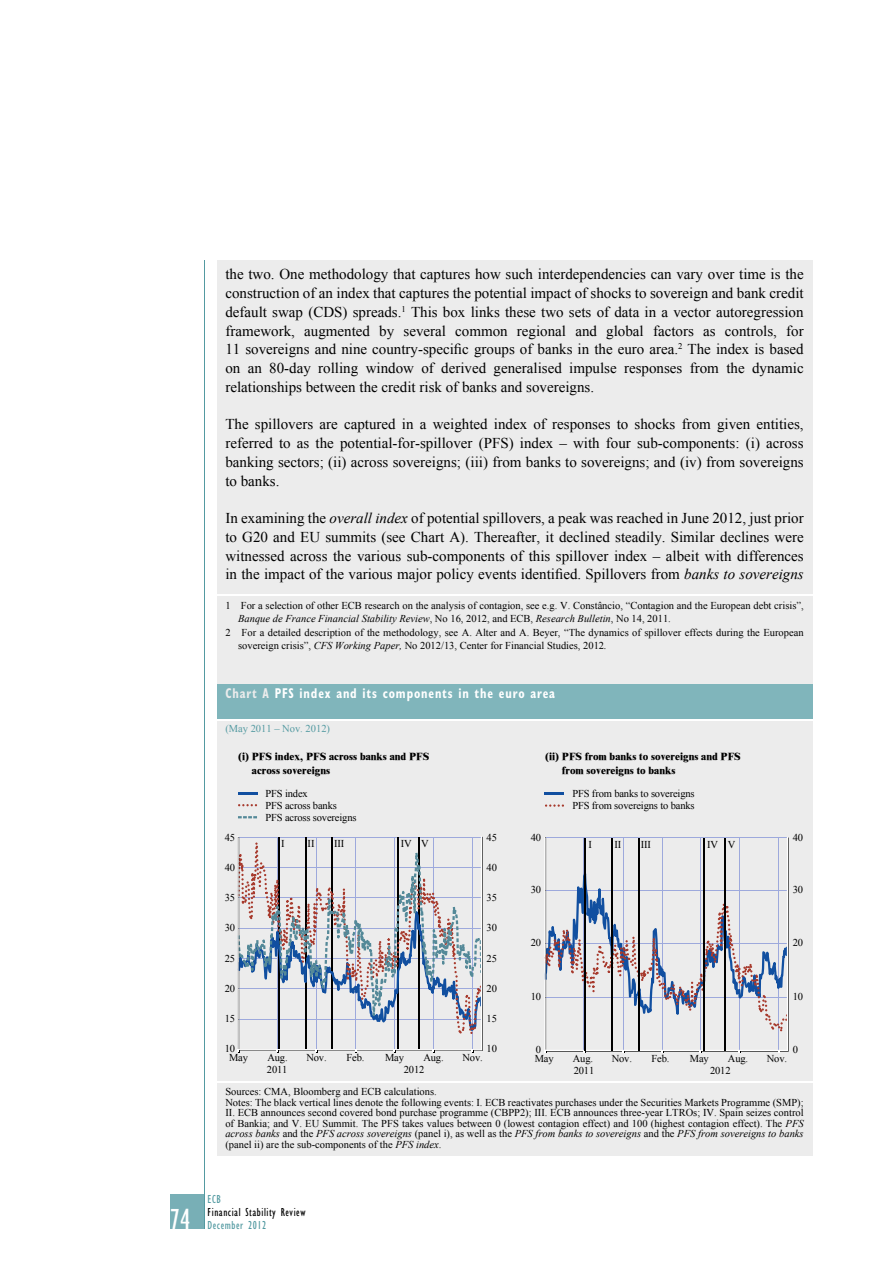
<style>
.page{position:relative;width:893px;height:1263px;background:#fff}
.page>*{position:absolute;margin:0;border:0;box-sizing:border-box;transform-origin:0 0}
.t1{font:condensed 30px "Gill Sans Myriad";color:#fff;scale:.95 1}
.t2{font:15px/18.8px "Times New Roman WGL";color:#000;text-align:justify}
.t3{font:700 condensed 14.25px "Gill Sans Myriad";letter-spacing:.07em;color:#fff;scale:.85 1}
.t4{font:condensed 12px "Gill Sans Myriad";letter-spacing:.05em;color:#000;scale:.95 1}
.t5{font:condensed 12px "Gill Sans Myriad";letter-spacing:.05em;color:#539aa1;scale:.95 1}
.t6{font:10.5px/10.5px "Times New Roman WGL";color:#000}
.t7{font:800 10.5px/13.5px "Times New Roman";color:#000}
.t8{font:italic 10.5px "Times New Roman WGL";color:#000}
.t9{font:10.5px "Times New Roman WGL";color:#539aa1}
.s1{font-style:italic}
.s2{font-style:normal}
.s3{color:#ececec}
</style>
<div class="page">
<div style="left:170px;top:1195px;width:34px;height:34px;background:#78afb6"></div>
<hr style="left:204px;top:261px;width:1px;height:968px;background:#539aa1">
<div style="left:217px;top:261px;width:595px;height:892px;background:#ececec"></div>
<hr style="left:217px;top:594px;width:595px;height:2px;background:#fff">
<div style="left:217px;top:684px;width:595px;height:472px;background:#ececec"></div>
<div style="left:217px;top:684px;width:595px;height:36px;background:#80b5bb"></div>
<hr style="left:217px;top:720px;width:289px;height:1px;background:#fff">
<svg style="left:506px;top:720px;width:17px;height:1px"></svg>
<hr style="left:523px;top:720px;width:289px;height:1px;background:#fff">
<hr style="left:217px;top:1081px;width:289px;height:1px;background:#fff">
<svg style="left:506px;top:1081px;width:17px;height:1px"></svg>
<hr style="left:523px;top:1081px;width:289px;height:1px;background:#fff">
<svg style="left:237px;top:837px;width:246px;height:215px"></svg>
<svg style="left:238px;top:792px;width:19px;height:2px"></svg>
<svg style="left:238px;top:816px;width:19px;height:2px"></svg>
<svg style="left:238px;top:804px;width:19px;height:2px"></svg>
<svg style="left:544px;top:837px;width:245px;height:216px"></svg>
<hr style="left:724px;top:838px;width:2px;height:212px;background:#000">
<hr style="left:704px;top:838px;width:1px;height:212px;background:#000">
<hr style="left:638px;top:838px;width:2px;height:212px;background:#000">
<hr style="left:611px;top:838px;width:2px;height:212px;background:#000">
<hr style="left:585px;top:838px;width:1px;height:212px;background:#000">
<hr style="left:545px;top:792px;width:19px;height:3px;background:#114fa0">
<svg style="left:545px;top:804px;width:19px;height:3px"></svg>
<h1 class="t1" style="left:170px;top:1201px;width:23px">74</h1>
<p class="t2" style="left:225px;top:265px;width:580px">the two. One methodology that captures how such interdependencies can vary over time is the construction of an index that captures the potential impact of shocks to sovereign and bank credit default swap (CDS) spreads.<sup>1</sup> This box links these two sets of data in a vector autoregression framework, augmented by several common regional and global factors as controls, for 11 sovereigns and nine country-specific groups of banks in the euro area.<sup>2</sup> The index is based on an 80-day rolling window of derived generalised impulse responses from the dynamic relationships between the credit risk of banks and sovereigns.</p>
<p class="t2" style="left:225px;top:415px;width:580px">The spillovers are captured in a weighted index of responses to shocks from given entities, referred to as the potential-for-spillover (PFS) index – with four sub-components: (i) across banking sectors; (ii) across sovereigns; (iii) from banks to sovereigns; and (iv) from sovereigns to banks.</p>
<p class="t2" style="left:225px;top:509px;width:580px">In examining the <span class="s1">overall index</span> of potential spillovers, a peak was reached in June 2012, just prior to G20 and EU summits (see Chart A). Thereafter, it declined steadily. Similar declines were witnessed across the various sub-components of this spillover index – albeit with differences in the impact of the various major policy events identified. Spillovers from <span class="s1">banks to sovereigns</span></p>
<p class="t6" style="left:225px;top:600px;width:580px">1 For a selection of other ECB research on the analysis of contagion, see e.g. V. Constâncio, “Contagion and the European debt crisis”,</p>
<p class="t8" style="left:238px;top:611px;width:434px">Banque de France Financial Stability Review<span class="s2">, No 16, 2012, and ECB,</span> Research Bulletin<span class="s2">, No 14, 2011.</span></p>
<p class="t6" style="left:225px;top:627px;width:580px">2 For a detailed description of the methodology, see A. Alter and A. Beyer, “The dynamics of spillover effects during the European</p>
<p class="t6" style="left:238px;top:640px;width:370px">sovereign crisis”, <span class="s1">CFS Working Paper,</span> No 2012/13, Center for Financial Studies, 2012<span class="s1">.</span></p>
<p class="t3" style="left:225px;top:685px;width:389px"><span class="s3">chart a</span> Pfs index and its components in the euro area</p>
<p class="t9" style="left:225px;top:721px;width:106px">(May 2011 – Nov. 2012)</p>
<p class="t7" style="left:252px;top:750px;width:179px;text-indent:-14px">(i) PFS index, PFS across banks and PFS across sovereigns</p>
<p class="t7" style="left:562px;top:750px;width:180px;text-indent:-17px">(ii) PFS from banks to sovereigns and PFS from sovereigns to banks</p>
<p class="t6" style="left:225px;top:832px;width:12px">45</p>
<p class="t6" style="left:265px;top:787px;width:93px;line-height:12px">PFS index<br>PFS across banks<br>PFS across sovereigns</p>
<p class="t6" style="left:281px;top:838px;width:5px">I</p>
<p class="t6" style="left:308px;top:838px;width:8px">II</p>
<p class="t6" style="left:334px;top:838px;width:12px">III</p>
<p class="t6" style="left:401px;top:838px;width:30px">IV V</p>
<p class="t6" style="left:487px;top:832px;width:12px">45</p>
<p class="t6" style="left:531px;top:832px;width:12px">40</p>
<p class="t6" style="left:572px;top:787px;width:124px;line-height:12px">PFS from banks to sovereigns<br>PFS from sovereigns to banks</p>
<p class="t6" style="left:589px;top:839px;width:5px">I</p>
<p class="t6" style="left:615px;top:839px;width:8px">II</p>
<p class="t6" style="left:641px;top:839px;width:12px">III</p>
<p class="t6" style="left:707px;top:839px;width:30px">IV V</p>
<p class="t6" style="left:793px;top:832px;width:12px">40</p>
<p class="t6" style="left:225px;top:862px;width:12px">40</p>
<p class="t6" style="left:487px;top:862px;width:12px">40</p>
<p class="t6" style="left:225px;top:892px;width:12px">35</p>
<p class="t6" style="left:487px;top:892px;width:12px">35</p>
<p class="t6" style="left:531px;top:884px;width:12px">30</p>
<p class="t6" style="left:793px;top:884px;width:12px">30</p>
<p class="t6" style="left:225px;top:922px;width:12px">30</p>
<p class="t6" style="left:487px;top:922px;width:12px">30</p>
<p class="t6" style="left:531px;top:937px;width:12px">20</p>
<p class="t6" style="left:793px;top:937px;width:12px">20</p>
<p class="t6" style="left:225px;top:953px;width:12px">25</p>
<p class="t6" style="left:487px;top:953px;width:12px">25</p>
<p class="t6" style="left:225px;top:983px;width:12px">20</p>
<p class="t6" style="left:487px;top:983px;width:12px">20</p>
<p class="t6" style="left:531px;top:991px;width:12px">10</p>
<p class="t6" style="left:793px;top:991px;width:12px">10</p>
<p class="t6" style="left:225px;top:1013px;width:12px">15</p>
<p class="t6" style="left:487px;top:1013px;width:12px">15</p>
<p class="t6" style="left:487px;top:1043px;width:12px">10</p>
<p class="t6" style="left:225px;top:1043px;width:12px">10</p>
<p class="t6" style="left:536px;top:1044px;width:7px">0</p>
<p class="t6" style="left:793px;top:1044px;width:7px">0</p>
<p class="t6" style="left:229px;top:1052px;width:20px">May</p>
<p class="t6" style="left:267px;top:1052px;width:22px">Aug.</p>
<p class="t6" style="left:306px;top:1052px;width:22px">Nov.</p>
<p class="t6" style="left:346px;top:1052px;width:19px">Feb.</p>
<p class="t6" style="left:385px;top:1052px;width:20px">May</p>
<p class="t6" style="left:423px;top:1052px;width:22px">Aug.</p>
<p class="t6" style="left:462px;top:1052px;width:22px">Nov.</p>
<p class="t6" style="left:535px;top:1053px;width:20px">May</p>
<p class="t6" style="left:573px;top:1053px;width:22px">Aug.</p>
<p class="t6" style="left:612px;top:1053px;width:22px">Nov.</p>
<p class="t6" style="left:652px;top:1053px;width:19px">Feb.</p>
<p class="t6" style="left:690px;top:1053px;width:20px">May</p>
<p class="t6" style="left:728px;top:1053px;width:22px">Aug.</p>
<p class="t6" style="left:767px;top:1053px;width:22px">Nov.</p>
<p class="t6" style="left:267px;top:1064px;width:22px">2011</p>
<p class="t6" style="left:404px;top:1064px;width:22px">2012</p>
<p class="t6" style="left:574px;top:1065px;width:22px">2011</p>
<p class="t6" style="left:710px;top:1065px;width:22px">2012</p>
<p class="t6" style="left:225px;top:1086px;width:580px">Sources: CMA, Bloomberg and ECB calculations.<br>Notes: The black vertical lines denote the following events: I. ECB reactivates purchases under the Securities Markets Programme (SMP); II. ECB announces second covered bond purchase programme (CBPP2); III. ECB announces three-year LTROs; IV. Spain seizes control of Bankia; and V. EU Summit. The PFS takes values between 0 (lowest contagion effect) and 100 (highest contagion effect). The <span class="s1">PFS across banks</span> and the <span class="s1">PFS across sovereigns</span> (panel i), as well as the <span class="s1">PFS from banks to sovereigns</span> and the <span class="s1">PFS from sovereigns to banks </span>(panel ii) are the sub-components of the <span class="s1">PFS index</span>.</p>
<p class="t5" style="left:207px;top:1192px;width:16px">ECB</p>
<p class="t4" style="left:207px;top:1205px;width:105px">Financial Stability Review</p>
<p class="t5" style="left:207px;top:1218px;width:63px">December 2012</p>
</div>
